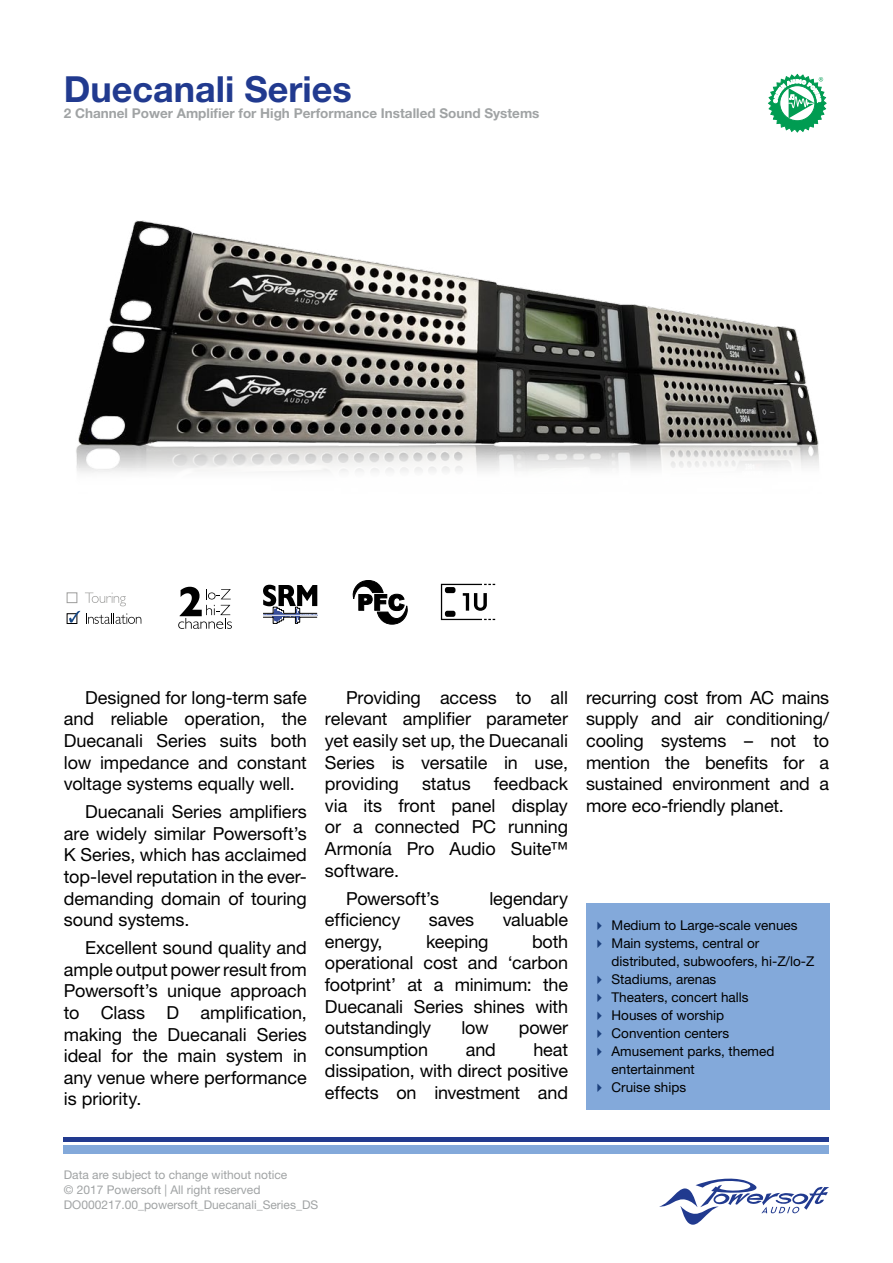
<style>
.page{position:relative;width:893px;height:1263px;background:#fff}
.page>*{position:absolute;margin:0;border:0;box-sizing:border-box;transform-origin:0 0}
.t1{font:700 36px "Helvetica Neue LT Std";color:#213a8f}
.t2{font:18px/21.6px "Helvetica Neue LT Std";letter-spacing:-.005em;color:#000;text-align:justify}
.t3{font:13.5px/18px "Helvetica Neue LT Std";color:#000}
.t4{font:700 13.5px "Helvetica Neue LT Std";color:#a0a3a4}
.t5{font:12px/15px "Helvetica Neue LT Std";color:#a0a3a4}
</style>
<div class="page">
<svg style="left:768px;top:74px;width:58px;height:58px"></svg>
<svg style="left:659px;top:1178px;width:170px;height:47px"></svg>
<hr style="left:64px;top:1137px;width:765px;height:4px;background:#213a8f">
<div style="left:64px;top:1145px;width:765px;height:9px;background:#83a9da"></div>
<svg style="left:353px;top:580px;width:54px;height:44px"></svg>
<svg style="left:263px;top:585px;width:55px;height:39px"></svg>
<hr style="left:263px;top:615px;width:54px;height:1px;background:#fff">
<svg style="left:463px;top:593px;width:24px;height:18px"></svg>
<div style="left:445px;top:587px;width:10px;height:6px;background:#000;border-radius:2px"></div>
<div style="left:445px;top:611px;width:10px;height:6px;background:#000;border-radius:2px"></div>
<div style="left:441px;top:584px;width:42px;height:36px;border:1px solid #000"></div>
<div style="left:67px;top:593px;width:10px;height:10px;border:1px solid #9d9d9c"></div>
<div style="left:67px;top:613px;width:10px;height:11px;border:1px solid #000"></div>
<svg style="left:69px;top:592px;width:72px;height:32px"></svg>
<img style="left:76px;top:221px;width:743px;height:252px">
<svg style="left:178px;top:587px;width:54px;height:42px"></svg>
<div style="left:586px;top:903px;width:243px;height:207px;background:#83a9da"></div>
<h1 class="t1" style="left:64px;top:67px;width:289px">Duecanali Series</h1>
<p class="t4" style="left:64px;top:105px;width:477px">2 Channel Power Amplifier for High Performance Installed Sound Systems</p>
<p class="t2" style="left:64px;top:686px;width:245px;text-indent:21px">Designed for long-term safe and reliable operation, the Duecanali Series suits both low impedance and constant voltage systems equally well.</p>
<p class="t2" style="left:64px;top:801px;width:245px;text-indent:21px">Duecanali Series amplifiers are widely similar Powersoft’s K Series, which has acclaimed top-level reputation in the ever&shy;demanding domain of touring sound systems.</p>
<p class="t2" style="left:64px;top:937px;width:245px;text-indent:21px">Excellent sound quality and ample output power result from Powersoft’s unique approach to Class D amplification, making the Duecanali Series ideal for the main system in any venue where performance is priority.</p>
<p class="t2" style="left:325px;top:686px;width:245px;text-indent:21px">Providing access to all relevant amplifier parameter yet easily set up, the Duecanali Series is versatile in use, providing</p>
<p class="t2" style="left:325px;top:773px;width:245px;text-indent:169px">feedback via its front panel display or a connected PC running Armonía Pro Audio Suite™ software.</p>
<p class="t2" style="left:346px;top:887px;width:94px">Powersoft’s</p>
<p class="t2" style="left:489px;top:887px;width:80px">legendary</p>
<p class="t2" style="left:325px;top:909px;width:77px">efficiency</p>
<p class="t2" style="left:429px;top:909px;width:47px">saves</p>
<p class="t2" style="left:503px;top:909px;width:67px">valuable</p>
<p class="t2" style="left:325px;top:930px;width:59px">energy,</p>
<p class="t2" style="left:426px;top:930px;width:64px">keeping</p>
<p class="t2" style="left:422px;top:773px;width:50px">status</p>
<p class="t2" style="left:325px;top:930px;width:245px;text-indent:207px">both operational cost and ‘carbon footprint’ at a minimum: the Duecanali Series shines with outstandingly</p>
<p class="t2" style="left:461px;top:1017px;width:29px">low</p>
<p class="t2" style="left:519px;top:1017px;width:51px">power</p>
<p class="t2" style="left:325px;top:1038px;width:105px">consumption</p>
<p class="t2" style="left:466px;top:1038px;width:32px">and</p>
<p class="t2" style="left:325px;top:1038px;width:245px;text-indent:209px">heat dissipation, with direct positive effects on investment and</p>
<p class="t2" style="left:586px;top:686px;width:245px">recurring cost from AC mains supply and air conditioning/ cooling systems – not to mention the benefits for a sustained environment and a more eco-friendly planet.</p>
<p class="t3" style="left:612px;top:916px;width:204px">Medium to Large-scale venues<br>Main systems, central or distributed, subwoofers, hi-Z/lo-Z<br>Stadiums, arenas<br>Theaters, concert halls<br>Houses of worship<br>Convention centers<br>Amusement parks, themed entertainment<br>Cruise ships</p>
<p class="t5" style="left:64px;top:1167px;width:256px">Data are subject to change without notice<br>© 2017 Powersoft | All right reserved<br>DO000217.00_powersoft_Duecanali_Series_DS</p>
</div>
